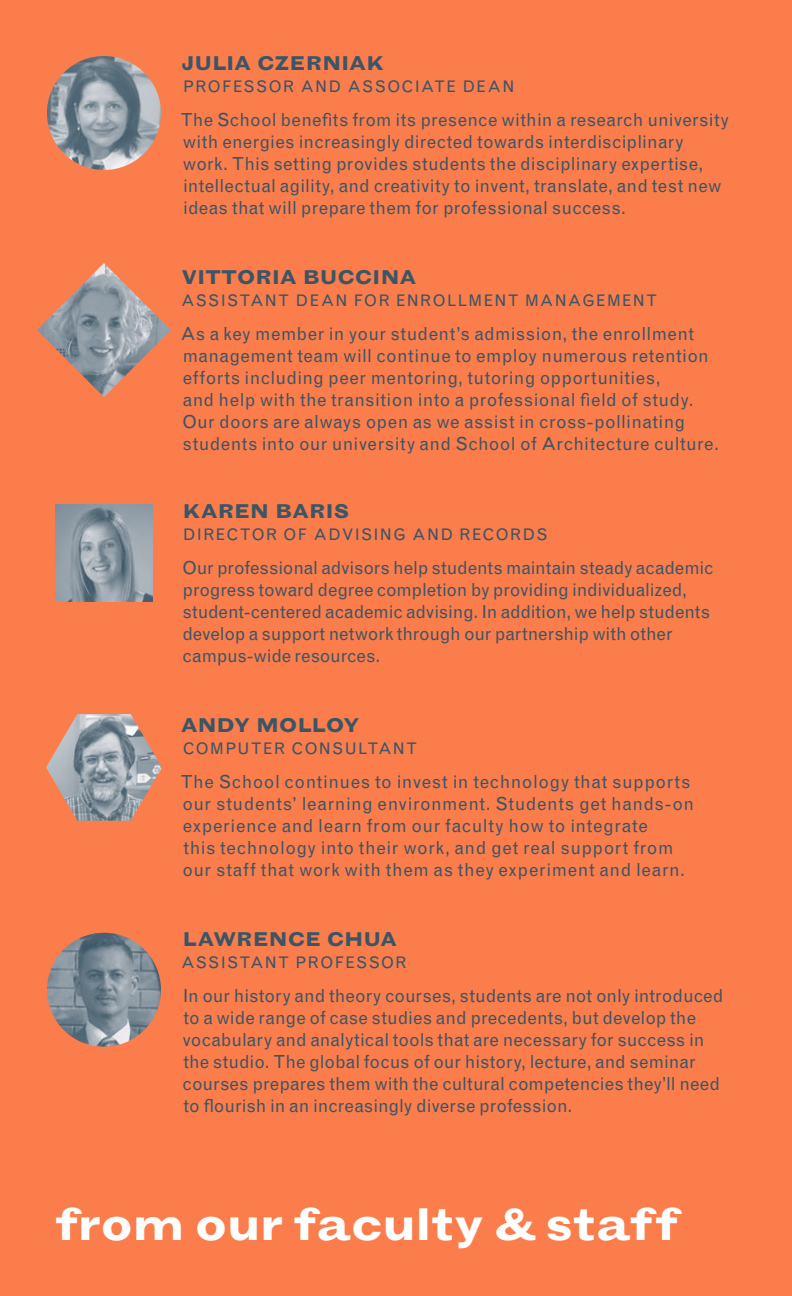
<style>
.page{position:relative;width:792px;height:1296px;background:#fb7d4c}
.page>*{position:absolute;margin:0;border:0;box-sizing:border-box;transform-origin:0 0}
.t1{font:700 expanded 46px "Grotesque MT Std";letter-spacing:-.01em;color:#fff}
.t2{font:700 expanded 20px "Grotesque MT Std";letter-spacing:.02em;color:#3a5565}
.t3{font:18px/22px "Grotesque MT Std";letter-spacing:.01em;color:#3a5565}
.t4{font:18px/22px "Grotesque MT Std";letter-spacing:-.01em;color:#3a5565}
.t5{font:18px "Grotesque MT Std";letter-spacing:.03em;color:#3a5565}
.t6{font:16px "Grotesque MT Std";letter-spacing:.075em;color:#3a5565}
</style>
<div class="page">
<img style="left:55px;top:504px;width:98px;height:98px">
<img style="left:37px;top:263px;width:134px;height:134px">
<img style="left:47px;top:56px;width:114px;height:114px;border-radius:57px">
<img style="left:47px;top:933px;width:114px;height:114px;border-radius:57px">
<img style="left:46px;top:714px;width:116px;height:107px">
<p class="t2" style="left:182px;top:51px;width:204px">JULIA CZERNIAK</p>
<p class="t6" style="left:183px;top:77px;width:333px">PROFESSOR AND ASSOCIATE DEAN</p>
<p class="t3" style="left:181px;top:109px;width:550px">The School benefits from its presence within a research university with energies increasingly directed towards interdisciplinary work. This setting provides students the disciplinary expertise, intellectual agility, and creativity to invent, translate, and test new ideas that will prepare them for professional success.</p>
<p class="t2" style="left:182px;top:265px;width:236px">VITTORIA BUCCINA</p>
<p class="t6" style="left:181px;top:291px;width:478px">ASSISTANT DEAN FOR ENROLLMENT MANAGEMENT</p>
<p class="t3" style="left:181px;top:323px;width:540px">As a key member in your student’s admission, the enrollment management team will continue to employ numerous retention efforts including peer mentoring, tutoring opportunities,<br>and help with the transition into a professional field of study.<br>Our doors are always open as we assist in cross-pollinating students into our university and School of Architecture culture.</p>
<p class="t2" style="left:182px;top:499px;width:168px">KAREN BARIS</p>
<p class="t6" style="left:183px;top:525px;width:366px">DIRECTOR OF ADVISING AND RECORDS</p>
<p class="t4" style="left:182px;top:557px;width:533px">Our professional advisors help students maintain steady academic progress toward degree completion by providing individualized, student-centered academic advising. In addition, we help students develop a support network through our partnership with other campus-wide resources.</p>
<p class="t2" style="left:181px;top:713px;width:180px">ANDY MOLLOY</p>
<p class="t6" style="left:183px;top:739px;width:236px">COMPUTER CONSULTANT</p>
<p class="t3" style="left:181px;top:771px;width:515px">The School continues to invest in technology that supports our students’ learning environment. Students get hands-on experience and learn from our faculty how to integrate</p>
<p class="t3" style="left:183px;top:837px;width:492px">this technology into their work, and get real support from</p>
<p class="t5" style="left:182px;top:860px;width:504px">our staff that work with them as they experiment and learn.</p>
<p class="t2" style="left:183px;top:927px;width:216px">LAWRENCE CHUA</p>
<p class="t6" style="left:181px;top:953px;width:227px">ASSISTANT PROFESSOR</p>
<p class="t3" style="left:183px;top:985px;width:543px">In our history and theory courses, students are not only introduced to a wide range of case studies and precedents, but develop the vocabulary and analytical tools that are necessary for success in</p>
<p class="t3" style="left:183px;top:1051px;width:539px">the studio. The global focus of our history, lecture, and seminar courses prepares them with the cultural competencies they’ll need to flourish in an increasingly diverse profession.</p>
<p class="t1" style="left:55px;top:1197px;width:625px">from our faculty &amp; staff</p>
</div>
